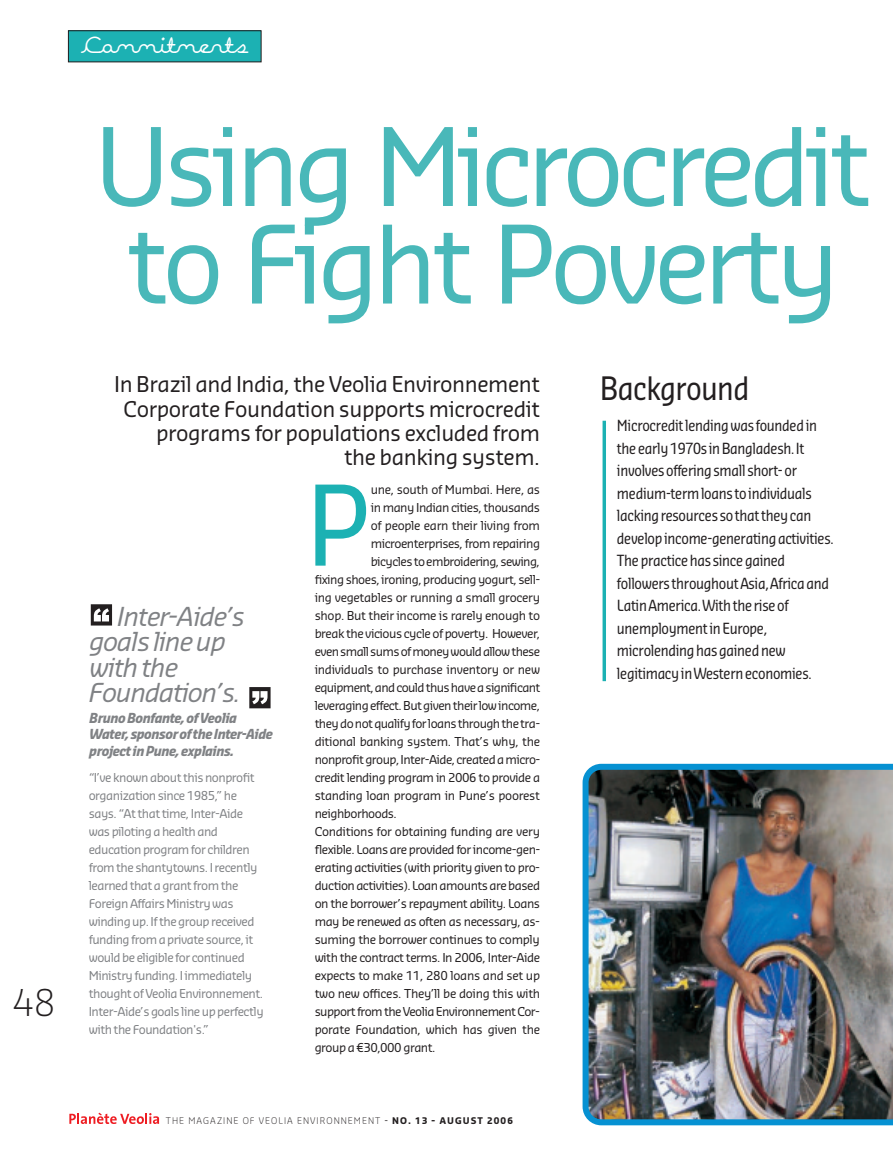
<style>
.page{position:relative;width:893px;height:1170px;background:#fff}
.page>*{position:absolute;margin:0;border:0;box-sizing:border-box;transform-origin:0 0}
.t1{font:108px "Sansa";color:#1cb1b3}
.t2{font:105.15px/97.5px "Sansa";letter-spacing:-.06em;color:#49b8b9;text-align:center}
.t3{font:300 36px "Sansa";color:#231f20}
.t4{font:31.5px "Sansa Con";letter-spacing:-.02em;color:#231f20}
.t5{font:27px "Expletive Script Regular Slant";color:#fff}
.t6{font:italic 25.5px/25.5px "Sansa";letter-spacing:-.045em;color:#808285}
.t7{font:21.15px/24.5px "Sansa";letter-spacing:-.02em;color:#231f20;text-align:right}
.t8{font:15px/22.5px "Sansa Con";letter-spacing:-.02em;color:#231f20}
.t9{font:italic 700 13.5px/16.5px "Sansa Con";letter-spacing:-.02em;color:#808285}
.t10{font:12px "Sansa";letter-spacing:-.04em;color:#231f20}
.t11{font:12px/18px "Sansa";letter-spacing:-.04em;color:#808285}
.t12{font:300 9px "Sansa";letter-spacing:.12em;color:#231f20}
.s1{font-weight:400}
.s2{font-weight:700}
</style>
<div class="page">
<img style="left:583px;top:763px;width:310px;height:362px">
<div style="left:68px;top:31px;width:193px;height:31px;background:#1cb1b3"></div>
<div style="left:68px;top:30px;width:193px;height:32px;border:1px solid #231f20"></div>
<svg style="left:69px;top:1112px;width:90px;height:11px"></svg>
<svg style="left:249px;top:687px;width:22px;height:21px"></svg>
<svg style="left:91px;top:604px;width:21px;height:21px"></svg>
<hr style="left:603px;top:420px;width:3px;height:261px;background:#1cb1b3">
<h3 class="t5" style="left:82px;top:28px;width:167px">Commitments</h3>
<h3 class="t3" style="left:12px;top:982px;width:45px">48</h3>
<h2 class="t2" style="left:94px;top:121px;width:779px">Using Microcredit to Fight Poverty</h2>
<h3 class="t7" style="left:114px;top:372px;width:427px">In Brazil and India, the Veolia Environnement Corporate Foundation supports microcredit programs for populations excluded from<br>the banking system.</h3>
<h1 class="t1" style="left:305px;top:465px;width:67px">P</h1>
<p class="t10" style="left:371px;top:482px;width:171px">une, south of Mumbai. Here, as</p>
<p class="t10" style="left:371px;top:500px;width:171px">in many Indian cities, thousands</p>
<p class="t10" style="left:371px;top:518px;width:171px">of people earn their living from</p>
<p class="t10" style="left:371px;top:536px;width:171px">microenterprises, from repairing</p>
<p class="t10" style="left:371px;top:554px;width:171px">bicycles to embroidering, sewing,</p>
<p class="t10" style="left:315px;top:572px;width:227px">fixing shoes, ironing, producing yogurt, sell-</p>
<p class="t10" style="left:315px;top:590px;width:227px">ing vegetables or running a small grocery</p>
<p class="t10" style="left:315px;top:608px;width:227px">shop. But their income is rarely enough to</p>
<p class="t10" style="left:315px;top:626px;width:227px">break the vicious cycle of poverty. However,</p>
<p class="t10" style="left:315px;top:644px;width:227px">even small sums of money would allow these</p>
<p class="t10" style="left:315px;top:662px;width:227px">individuals to purchase inventory or new</p>
<p class="t10" style="left:315px;top:680px;width:227px">equipment, and could thus have a significant</p>
<p class="t10" style="left:315px;top:698px;width:227px">leveraging effect. But given their low income,</p>
<p class="t10" style="left:315px;top:716px;width:227px">they do not qualify for loans through the tra-</p>
<p class="t10" style="left:315px;top:734px;width:227px">ditional banking system. That’s why, the</p>
<p class="t10" style="left:315px;top:752px;width:227px">nonprofit group, Inter-Aide, created a micro-</p>
<p class="t10" style="left:315px;top:770px;width:227px">credit lending program in 2006 to provide a</p>
<p class="t10" style="left:315px;top:788px;width:227px">standing loan program in Pune’s poorest</p>
<p class="t10" style="left:315px;top:806px;width:84px">neighborhoods.</p>
<p class="t10" style="left:315px;top:824px;width:227px">Conditions for obtaining funding are very</p>
<p class="t10" style="left:315px;top:842px;width:227px">flexible. Loans are provided for income-gen-</p>
<p class="t10" style="left:315px;top:860px;width:227px">erating activities (with priority given to pro-</p>
<p class="t10" style="left:315px;top:878px;width:227px">duction activities). Loan amounts are based</p>
<p class="t10" style="left:315px;top:896px;width:227px">on the borrower’s repayment ability. Loans</p>
<p class="t10" style="left:315px;top:914px;width:227px">may be renewed as often as necessary, as-</p>
<p class="t10" style="left:315px;top:932px;width:227px">suming the borrower continues to comply</p>
<p class="t10" style="left:315px;top:950px;width:227px">with the contract terms. In 2006, Inter-Aide</p>
<p class="t10" style="left:315px;top:968px;width:227px">expects to make 11, 280 loans and set up</p>
<p class="t10" style="left:315px;top:986px;width:227px">two new offices. They’ll be doing this with</p>
<p class="t10" style="left:315px;top:1004px;width:227px">support from the Veolia Environnement Cor-</p>
<p class="t10" style="left:315px;top:1022px;width:227px">porate Foundation, which has given the</p>
<p class="t10" style="left:315px;top:1040px;width:122px">group a €30,000 grant.</p>
<h3 class="t6" style="left:89px;top:604px;width:157px;text-indent:28px">Inter-Aide’s goals line up with the<br>Foundation’s.</h3>
<p class="t9" style="left:89px;top:710px;width:185px">Bruno Bonfante, of Veolia<br>Water, sponsor of the Inter-Aide project in Pune, explains.</p>
<p class="t11" style="left:89px;top:768px;width:176px">“I’ve known about this nonprofit organization since 1985,” he says. “At that time, Inter-Aide was piloting a health and education program for children from the shantytowns. I recently learned that a grant from the<br>Foreign Affairs Ministry was winding up. If the group received funding from a private source, it would be eligible for continued<br>Ministry funding. I immediately thought of Veolia Environnement.<br>Inter-Aide’s goals line up perfectly with the Foundation's.”</p>
<p class="t12" style="left:166px;top:1115px;width:349px">THE MAGAZINE OF VEOLIA ENVIRONNEMENT <span class="s1">-</span> <span class="s2">NO. 13 - AUGUST 2006</span></p>
<h3 class="t4" style="left:600px;top:370px;width:151px">Background</h3>
<p class="t8" style="left:617px;top:414px;width:218px">Microcredit lending was founded in the early 1970s in Bangladesh. It involves offering small short- or medium-term loans to individuals lacking resources so that they can develop income-generating activities.<br>The practice has since gained followers throughout Asia, Africa and Latin America. With the rise of unemployment in Europe, microlending has gained new legitimacy in Western economies.</p>
</div>
